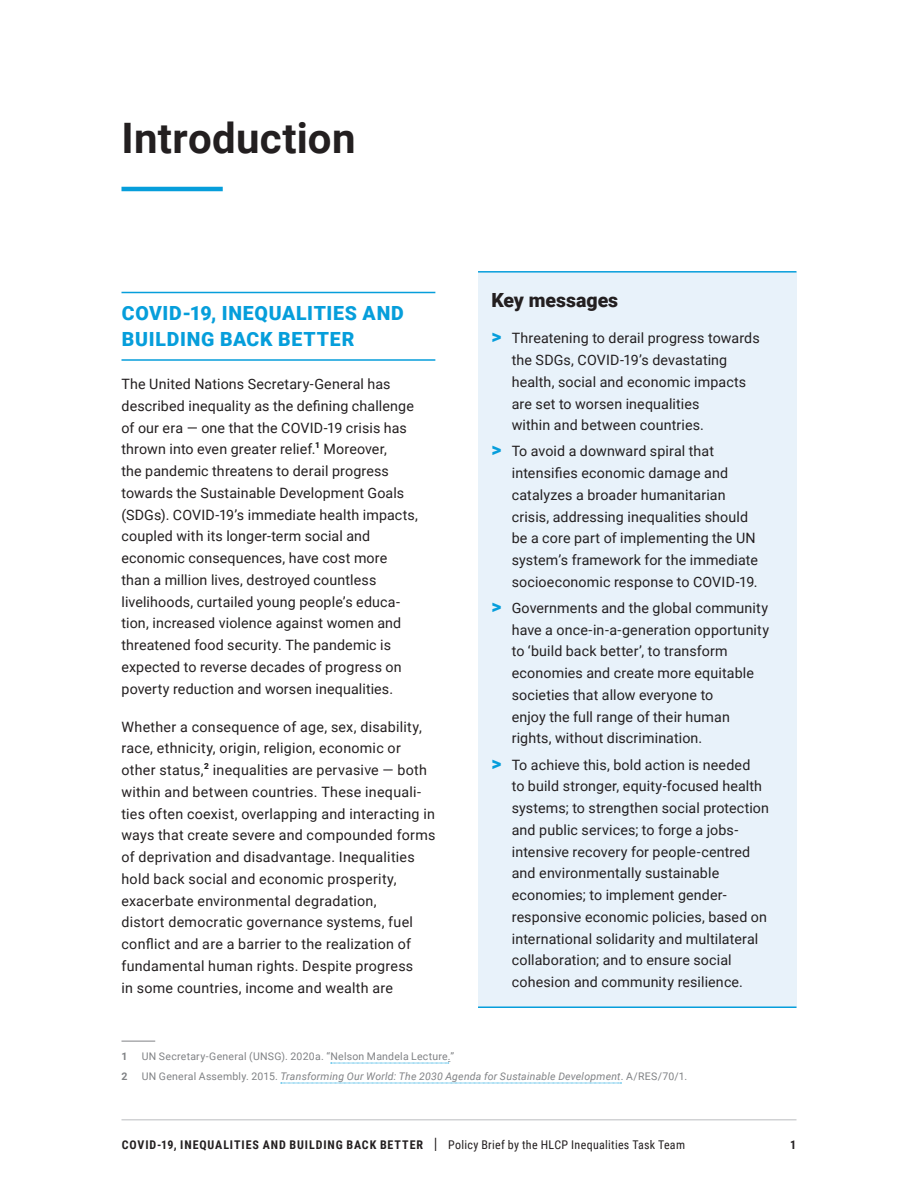
<style>
.page{position:relative;width:918px;height:1188px;background:#fff}
.page>*{position:absolute;margin:0;border:0;box-sizing:border-box;transform-origin:0 0}
.t1{font:700 42px "Roboto";letter-spacing:.01em;color:#231f20}
.SH_section_heading_u{font:900 19.5px/25.5px "Roboto";letter-spacing:.04em;color:#069edb}
.H2_revPM_no_indent_U{font:900 19.5px "Roboto";color:#231f20}
.TX_ragged_column{font:14.25px/21.8px "Roboto";letter-spacing:.01em;color:#231f20}
.t2{font:700 12px "Roboto Condensed";letter-spacing:.075em;color:#231f20}
.FN_for_body_text{font:italic 10.5px "Roboto";letter-spacing:.02em;color:#808285}
.FN_for_body_text-2{font:10.5px "Roboto";letter-spacing:.025em;color:#808285}
.FN_for_body_text-3{font:700 10.5px "Roboto";color:#808285}
.s1{font-weight:900;font-size:19.5px;color:#069edb}
.s2{font-style:normal}
.s3{font-size:15.6px}
.s4{font-weight:400}
</style>
<div class="page">
<hr style="left:122px;top:1119px;width:674px;height:1px;background:#d1d2d4">
<hr style="left:122px;top:187px;width:101px;height:4px;background:#069edb">
<hr style="left:122px;top:1041px;width:33px;height:1px;background:#808285">
<svg style="left:331px;top:1061px;width:119px;height:3px"></svg>
<svg style="left:281px;top:1083px;width:341px;height:1px"></svg>
<hr style="left:122px;top:292px;width:313px;height:1px;background:#069edb">
<hr style="left:122px;top:359px;width:313px;height:2px;background:#069edb">
<div style="left:478px;top:272px;width:318px;height:735px;background:#e8f2fa"></div>
<hr style="left:478px;top:271px;width:318px;height:2px;background:#069edb">
<hr style="left:478px;top:1006px;width:318px;height:2px;background:#069edb">
<h1 class="t1" style="left:122px;top:109px;width:236px">Introduction</h1>
<p class="SH_section_heading_u" style="left:122px;top:300px;width:284px">COVID-19, INEQUALITIES AND<br>BUILDING BACK BETTER</p>
<p class="TX_ragged_column" style="left:122px;top:373px;width:298px">The United Nations Secretary-General has described inequality as the defining challenge of our era — one that the COVID-19 crisis has thrown into even greater relief.<sup>1</sup> Moreover,<br>the pandemic threatens to derail progress towards the Sustainable Development Goals (SDGs). COVID-19’s immediate health impacts, coupled with its longer-term social and economic consequences, have cost more than a million lives, destroyed countless livelihoods, curtailed young people’s educa&shy;tion, increased violence against women and threatened food security. The pandemic is expected to reverse decades of progress on poverty reduction and worsen inequalities.</p>
<p class="TX_ragged_column" style="left:122px;top:715px;width:315px">Whether a consequence of age, sex, disability, race, ethnicity, origin, religion, economic or other status,<sup>2</sup> inequalities are pervasive — both within and between countries. These inequali&shy;ties often coexist, overlapping and interacting in ways that create severe and compounded forms of deprivation and disadvantage. Inequalities hold back social and economic prosperity, exacerbate environmental degradation,<br>distort democratic governance systems, fuel conflict and are a barrier to the realization of fundamental human rights. Despite progress<br>in some countries, income and wealth are</p>
<p class="H2_revPM_no_indent_U" style="left:492px;top:286px;width:128px">Key messages</p>
<p class="TX_ragged_column" style="left:512px;top:327px;width:249px;text-indent:-20px"><span class="s1">&gt;</span> Threatening to derail progress towards the SDGs, COVID-19’s devastating health, social and economic impacts are set to worsen inequalities<br>within and between countries.</p>
<p class="TX_ragged_column" style="left:512px;top:440px;width:248px;text-indent:-20px"><span class="s1">&gt;</span> To avoid a downward spiral that intensifies economic damage and catalyzes a broader humanitarian crisis, addressing inequalities should be a core part of implementing the UN system’s framework for the immediate socioeconomic response to COVID-19.</p>
<p class="TX_ragged_column" style="left:512px;top:596px;width:259px;text-indent:-20px"><span class="s1">&gt;</span> Governments and the global community have a once-in-a-generation opportunity to ‘build back better’, to transform economies and create more equitable societies that allow everyone to<br>enjoy the full range of their human rights, without discrimination.</p>
<p class="TX_ragged_column" style="left:512px;top:753px;width:259px;text-indent:-20px"><span class="s1">&gt;</span> To achieve this, bold action is needed<br>to build stronger, equity-focused health systems; to strengthen social protection and public services; to forge a jobs&shy;intensive recovery for people-centred and environmentally sustainable economies; to implement gender&shy;responsive economic policies, based on international solidarity and multilateral collaboration; and to ensure social cohesion and community resilience.</p>
<p class="FN_for_body_text-3" style="left:122px;top:1049px;width:8px">1</p>
<p class="FN_for_body_text-2" style="left:142px;top:1049px;width:314px">UN Secretary-General (UNSG). 2020a. “Nelson Mandela Lecture.”</p>
<p class="FN_for_body_text-3" style="left:122px;top:1069px;width:8px">2</p>
<p class="FN_for_body_text" style="left:142px;top:1069px;width:547px"><span class="s2">UN General Assembly. 2015.</span> Transforming Our World: The 2030 Agenda for Sustainable Development<span class="s2">. A/RES/70/1.</span></p>
<p class="t2" style="left:122px;top:1136px;width:565px">COVI D-19, I NEQUALITI ES AND BUI LDI NG BACK BETTER <span class="s3">|</span> <span class="s4">Policy Brief by the HLCP Inequalities Task Team</span></p>
<p class="t2" style="left:790px;top:1136px;width:8px">1</p>
</div>
